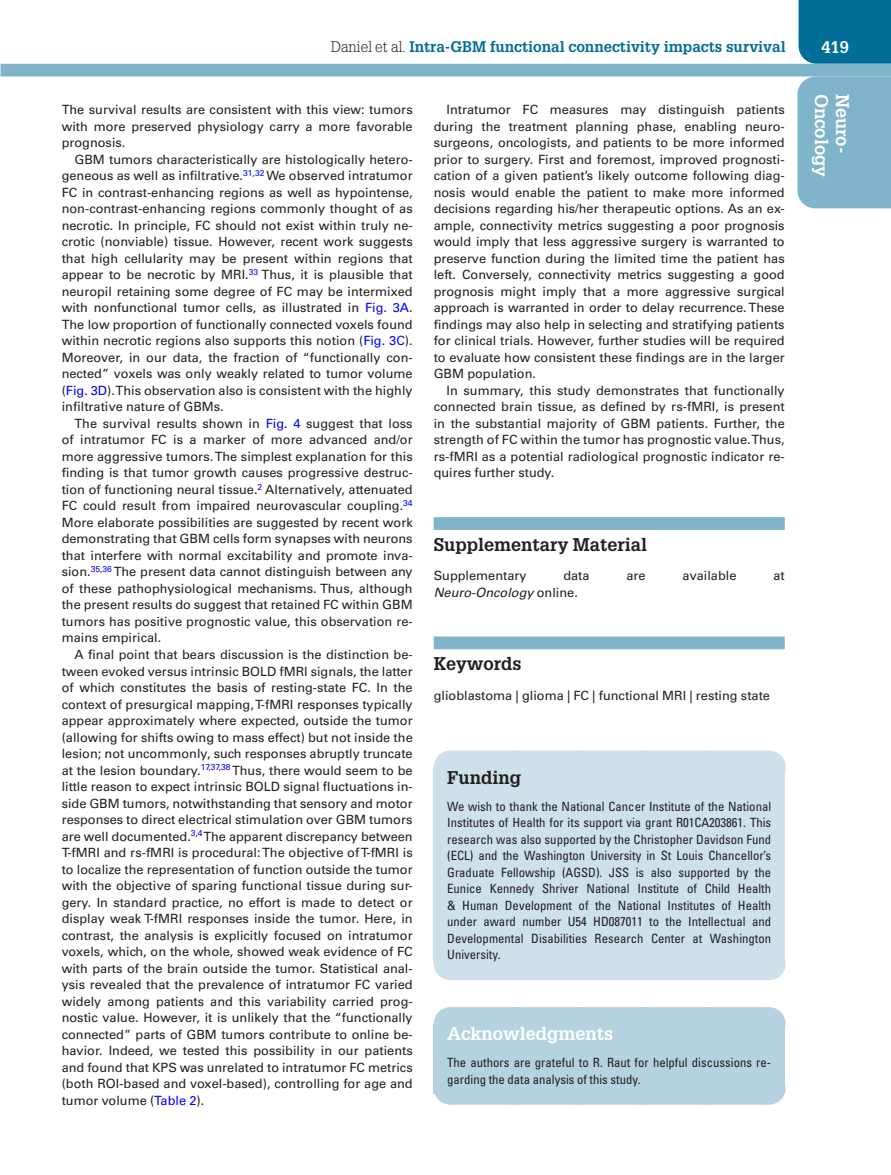
<style>
.page{position:relative;width:891px;height:1175px;background:#fff}
.page>*{position:absolute;margin:0;border:0;box-sizing:border-box;transform-origin:0 0}
.t1{font:700 18px "Glypha LT Std";color:#231f20}
.t2{font:700 18px "Glypha LT Std";color:#fff}
.t3{font:700 16.5px "Glypha LT Std";color:#fff}
.t4{font:700 15px "Glypha LT Std";color:#006e96}
.t5{font:12.75px/16.5px "Univers LT Std";color:#231f20;text-align:justify}
.t6{font:condensed 12.75px/16.5px "Univers LT Std";color:#231f20;text-align:justify}
.t7{font:italic 12.75px "Univers LT Std";color:#231f20}
.s1{font-weight:300;color:#231f20}
.s2{color:#00f}
.s3{font-style:normal}
</style>
<div class="page">
<div style="left:799px;top:0;width:92px;height:64px;background:#006e96"></div>
<div style="left:1px;top:64px;width:890px;height:12px;background:#7fb4ca"></div>
<div style="left:797px;top:76px;width:94px;height:132px;background:#7fb4ca"></div>
<div style="left:434px;top:517px;width:351px;height:13px;background:#7fb4ca"></div>
<div style="left:434px;top:636px;width:351px;height:13px;background:#7fb4ca"></div>
<div style="left:434px;top:767px;width:351px;height:33px;background:#cee0ea"></div>
<div style="left:450px;top:750px;width:318px;height:33px;background:#cee0ea"></div>
<svg style="left:514px;top:750px;width:222px;height:1px"></svg>
<hr style="left:768px;top:750px;width:1px;height:33px;background:#cee0ea">
<div style="left:434px;top:798px;width:351px;height:164px;background:#cee0ea"></div>
<div style="left:450px;top:947px;width:318px;height:33px;background:#cee0ea"></div>
<hr style="left:768px;top:947px;width:1px;height:33px;background:#cee0ea">
<div style="left:434px;top:1024px;width:351px;height:31px;background:#b4d2df"></div>
<div style="left:450px;top:1007px;width:318px;height:33px;background:#b4d2df"></div>
<svg style="left:519px;top:1007px;width:217px;height:1px"></svg>
<hr style="left:768px;top:1007px;width:1px;height:33px;background:#b4d2df">
<div style="left:434px;top:1053px;width:351px;height:41px;background:#b4d2df"></div>
<div style="left:450px;top:1071px;width:318px;height:33px;background:#b4d2df"></div>
<hr style="left:768px;top:1071px;width:1px;height:33px;background:#b4d2df">
<p class="t4" style="left:331px;top:37px;width:456px"><span class="s1">Daniel et al.</span> Intra-GBM functional connectivity impacts survival</p>
<p class="t3" style="left:821px;top:37px;width:29px">419</p>
<h1 class="t2" style="left:833px;top:94px;width:85px;rotate:90deg">Oncology</h1>
<h1 class="t2" style="left:854px;top:94px;width:61px;rotate:90deg">Neuro-</h1>
<p class="t5" style="left:434px;top:102px;width:353px;text-indent:13px">Intratumor FC measures may distinguish patients during the treatment planning phase, enabling neuro&shy;surgeons, oncologists, and patients to be more informed prior to surgery. First and foremost, improved prognosti&shy;cation of a given patient’s likely outcome following diag&shy;nosis would enable the patient to make more informed decisions regarding his/her therapeutic options. As an ex&shy;ample, connectivity metrics suggesting a poor prognosis would imply that less aggressive surgery is warranted to preserve function during the limited time the patient has left. Conversely, connectivity metrics suggesting a good prognosis might imply that a more aggressive surgical approach is warranted in order to delay recurrence. These findings may also help in selecting and stratifying patients for clinical trials. However, further studies will be required to evaluate how consistent these findings are in the larger GBM population.</p>
<p class="t5" style="left:434px;top:382px;width:353px;text-indent:13px">In summary, this study demonstrates that functionally connected brain tissue, as defined by rs-fMRI, is present in the substantial majority of GBM patients. Further, the strength of FC within the tumor has prognostic value. Thus, rs-fMRI as a potential radiological prognostic indicator re&shy;quires further study.</p>
<p class="t5" style="left:62px;top:102px;width:353px">The survival results are consistent with this view: tumors with more preserved physiology carry a more favorable prognosis.</p>
<p class="t5" style="left:62px;top:151px;width:353px;text-indent:13px">GBM tumors characteristically are histologically hetero&shy;geneous as well as infiltrative.<sup>31</sup><sup>,</sup><sup>32</sup> We observed intratumor FC in contrast-enhancing regions as well as hypointense, non-contrast-enhancing regions commonly thought of as necrotic. In principle, FC should not exist within truly ne&shy;crotic (nonviable) tissue. However, recent work suggests that high cellularity may be present within regions that appear to be necrotic by MRI.<sup>33</sup> Thus, it is plausible that neuropil retaining some degree of FC may be intermixed with nonfunctional tumor cells, as illustrated in <span class="s2">Fig. 3A</span>.<br>The low proportion of functionally connected voxels found within necrotic regions also supports this notion (<span class="s2">Fig. 3C</span>).<br>Moreover, in our data, the fraction of “functionally con&shy;nected” voxels was only weakly related to tumor volume (<span class="s2">Fig. 3D</span>). This observation also is consistent with the highly infiltrative nature of GBMs.</p>
<p class="t5" style="left:62px;top:415px;width:353px;text-indent:13px">The survival results shown in <span class="s2">Fig. 4</span> suggest that loss of intratumor FC is a marker of more advanced and/or more aggressive tumors. The simplest explanation for this finding is that tumor growth causes progressive destruc&shy;tion of functioning neural tissue.<sup>2</sup> Alternatively, attenuated FC could result from impaired neurovascular coupling.<sup>34<br></sup>More elaborate possibilities are suggested by recent work demonstrating that GBM cells form synapses with neurons that interfere with normal excitability and promote inva&shy;sion.<sup>35</sup><sup>,</sup><sup>36</sup> The present data cannot distinguish between any of these pathophysiological mechanisms. Thus, although the present results do suggest that retained FC within GBM tumors has positive prognostic value, this observation re&shy;mains empirical.</p>
<p class="t5" style="left:62px;top:646px;width:353px;text-indent:13px">A final point that bears discussion is the distinction be&shy;tween evoked versus intrinsic BOLD fMRI signals, the latter of which constitutes the basis of resting-state FC. In the context of presurgical mapping, T-fMRI responses typically appear approximately where expected, outside the tumor (allowing for shifts owing to mass effect) but not inside the lesion; not uncommonly, such responses abruptly truncate at the lesion boundary.<sup>17</sup><sup>,</sup><sup>37</sup><sup>,</sup><sup>38</sup> Thus, there would seem to be little reason to expect intrinsic BOLD signal fluctuations in&shy;side GBM tumors, notwithstanding that sensory and motor responses to direct electrical stimulation over GBM tumors are well documented.<sup>3</sup><sup>,</sup><sup>4</sup> The apparent discrepancy between T-fMRI and rs-fMRI is procedural: The objective of T-fMRI is to localize the representation of function outside the tumor with the objective of sparing functional tissue during sur&shy;gery. In standard practice, no effort is made to detect or display weak T-fMRI responses inside the tumor. Here, in contrast, the analysis is explicitly focused on intratumor voxels, which, on the whole, showed weak evidence of FC with parts of the brain outside the tumor. Statistical anal&shy;ysis revealed that the prevalence of intratumor FC varied widely among patients and this variability carried prog&shy;nostic value. However, it is unlikely that the “functionally connected” parts of GBM tumors contribute to online be&shy;havior. Indeed, we tested this possibility in our patients and found that KPS was unrelated to intratumor FC metrics (both ROI-based and voxel-based), controlling for age and tumor volume (<span class="s2">Table 2</span>).</p>
<h1 class="t1" style="left:434px;top:533px;width:215px">Supplementary Material</h1>
<p class="t5" style="left:434px;top:567px;width:94px">Supplementary</p>
<p class="t5" style="left:563px;top:567px;width:28px">data</p>
<p class="t5" style="left:627px;top:567px;width:21px">are</p>
<p class="t5" style="left:683px;top:567px;width:55px">available</p>
<p class="t5" style="left:773px;top:567px;width:13px">at</p>
<p class="t7" style="left:434px;top:584px;width:146px">Neuro-Oncology <span class="s3">online.</span></p>
<h1 class="t1" style="left:434px;top:652px;width:89px">Keywords</h1>
<p class="t5" style="left:434px;top:687px;width:338px">glioblastoma | glioma | FC | functional MRI | resting state</p>
<h1 class="t1" style="left:447px;top:766px;width:76px">Funding</h1>
<p class="t6" style="left:447px;top:797px;width:326px">We wish to thank the National Cancer Institute of the National Institutes of Health for its support via grant R01CA203861. This research was also supported by the Christopher Davidson Fund (ECL) and the Washington University in St Louis Chancellor’s Graduate Fellowship (AGSD). JSS is also supported by the Eunice Kennedy Shriver National Institute of Child Health &amp; Human Development of the National Institutes of Health under award number U54 HD087011 to the Intellectual and Developmental Disabilities Research Center at Washington University.</p>
<h1 class="t2" style="left:447px;top:1022px;width:168px">Acknowledgments</h1>
<p class="t6" style="left:447px;top:1054px;width:325px">The authors are grateful to R. Raut for helpful discussions re&shy;garding the data analysis of this study.</p>
</div>
